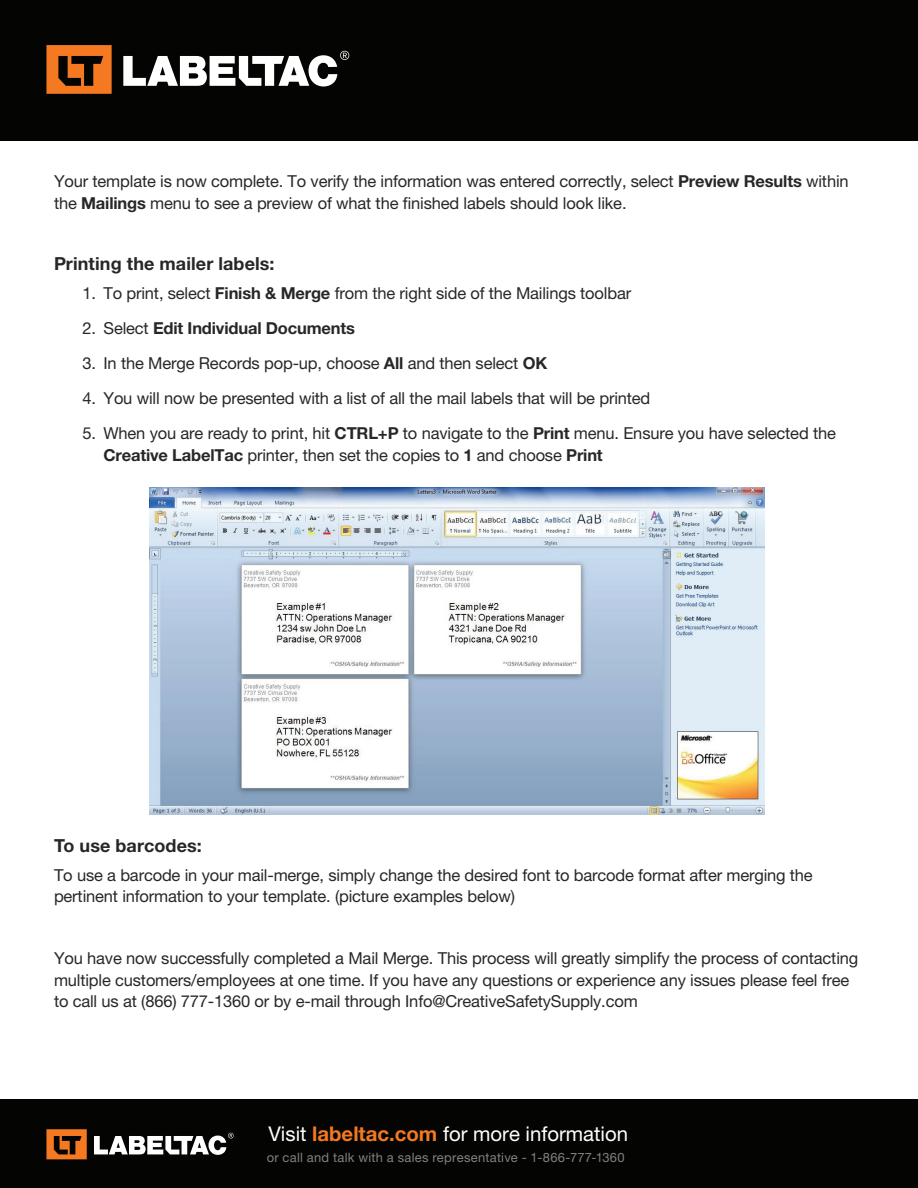
<style>
.page{position:relative;width:918px;height:1188px;background:#fff}
.page>*{position:absolute;margin:0;border:0;box-sizing:border-box;transform-origin:0 0}
.t1{font:20.4px "Helvetica Neue LT Pro";color:#fff}
.t2{font:700 18px "Helvetica Neue LT Pro";letter-spacing:.005em;color:#272727}
.t3{font:16.5px/21.6px "Helvetica Neue LT Pro";letter-spacing:-.01em;color:#272727}
.t4{font:700 16.5px "Helvetica Neue LT Pro";letter-spacing:-.01em;color:#272727}
.t5{font:12.9px "Helvetica Neue LT Pro";letter-spacing:.02em;color:#808180}
.s1{font-weight:700}
.s2{font-weight:400}
.s3{font-weight:700;color:#f47921}
</style>
<div class="page">
<div style="left:0;top:0;width:918px;height:141px;background:#040503"></div>
<div style="left:0;top:1100px;width:918px;height:88px;background:#040503"></div>
<svg style="left:46px;top:1129px;width:41px;height:30px"></svg>
<svg style="left:94px;top:1133px;width:140px;height:22px"></svg>
<svg style="left:46px;top:45px;width:66px;height:49px"></svg>
<svg style="left:123px;top:51px;width:226px;height:36px"></svg>
<img style="left:150px;top:487px;width:614px;height:328px">
<p class="t3" style="left:54px;top:170px;width:796px">Your template is now complete. To verify the information was entered correctly, select <span class="s1">Preview Results</span> within the <span class="s1">Mailings</span> menu to see a preview of what the finished labels should look like.</p>
<p class="t2" style="left:54px;top:253px;width:222px">Printing the mailer labels:</p>
<p class="t3" style="left:83px;top:282px;width:550px">1. To print, select <span class="s1">Finish &amp; Merge</span> from the right side of the Mailings toolbar</p>
<p class="t4" style="left:83px;top:318px;width:274px"><span class="s2">2. Select</span> Edit Individual Documents</p>
<p class="t3" style="left:83px;top:352px;width:466px">3. In the Merge Records pop-up, choose <span class="s1">All</span> and then select <span class="s1">OK</span></p>
<p class="t3" style="left:83px;top:387px;width:569px">4. You will now be presented with a list of all the mail labels that will be printed</p>
<p class="t3" style="left:104px;top:422px;width:734px;text-indent:-21px">5. When you are ready to print, hit <span class="s1">CTRL+P</span> to navigate to the <span class="s1">Print</span> menu. Ensure you have selected the<br><span class="s1">Creative LabelTac</span> printer, then set the copies to <span class="s1">1</span> and choose <span class="s1">Print</span></p>
<p class="t2" style="left:54px;top:835px;width:149px">To use barcodes:</p>
<p class="t3" style="left:54px;top:864px;width:760px">To use a barcode in your mail-merge, simply change the desired font to barcode format after merging the pertinent information to your template. (picture examples below)</p>
<p class="t3" style="left:54px;top:947px;width:806px">You have now successfully completed a Mail Merge. This process will greatly simplify the process of contacting multiple customers/employees at one time. If you have any questions or experience any issues please feel free to call us at (866) 777-1360 or by e-mail through Info@CreativeSafetySupply.com</p>
<p class="t1" style="left:269px;top:1121px;width:361px">Visit <span class="s3">labeltac.com</span> for more information</p>
<p class="t5" style="left:267px;top:1150px;width:359px">or call and talk with a sales representative - 1-866-777-1360</p>
</div>
